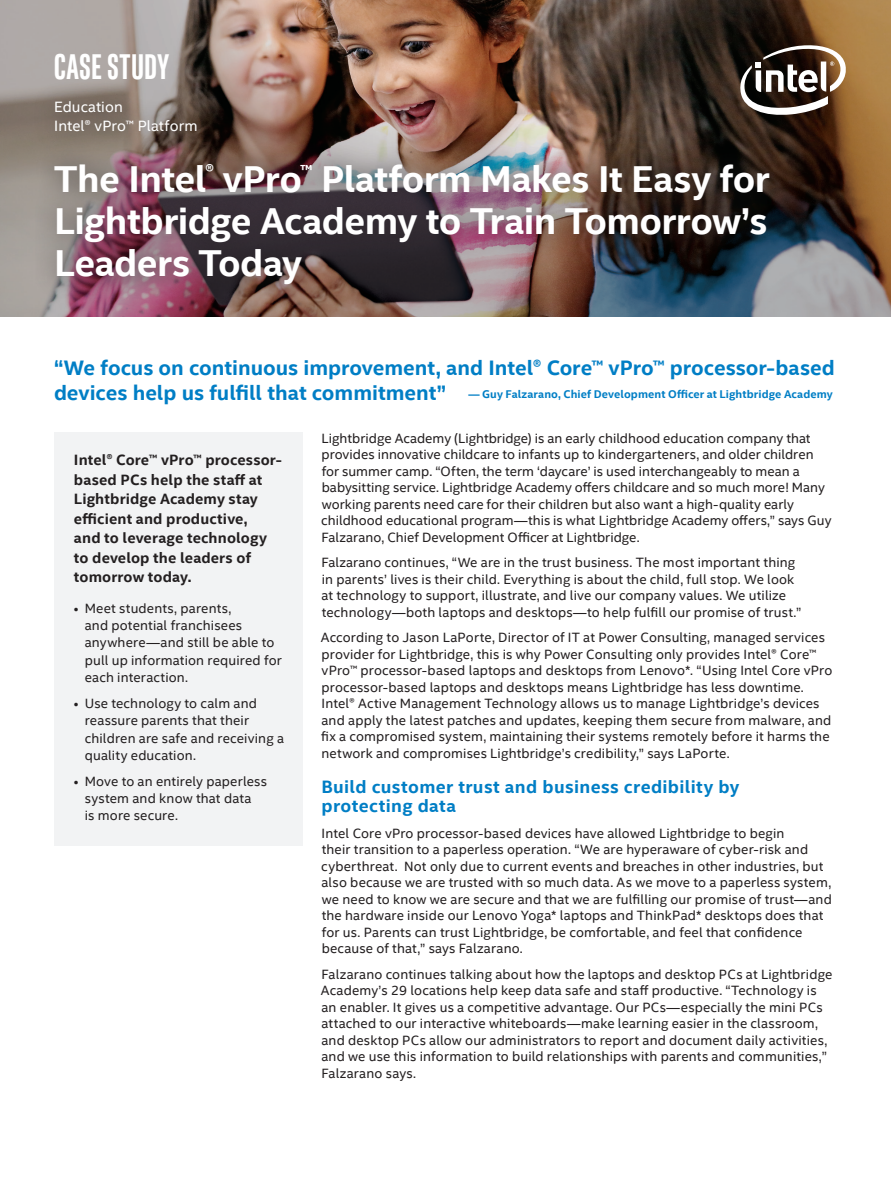
<style>
.page{position:relative;width:891px;height:1188px;background:#fff}
.page>*{position:absolute;margin:0;border:0;box-sizing:border-box;transform-origin:0 0}
.Main_Title{font:700 37.5px/42px "Intel Clear";letter-spacing:-.015em;color:#fff;text-align:justify}
.t1{font:700 36px "Intel Clear Pro";letter-spacing:.025em;color:#fff}
.ProdName_-_Product_N{font:700 21px/25.2px "Intel Clear";color:#007ec5}
.CopyHeaderBlue{font:700 18px/19.5px "Intel Clear";letter-spacing:.02em;color:#007ec5}
.MainCopy___Caption{font:700 15px/19.5px "Intel Clear";letter-spacing:.01em;color:#231f20}
.Mini_Header{font:15px "Intel Clear";letter-spacing:.005em;color:#fff}
.MainCopy___Caption-2{font:13.5px/16.5px "Intel Clear";letter-spacing:.01em;color:#231f20}
.BulletPoints{font:13.5px/17.2px "Intel Clear";letter-spacing:.01em;color:#231f20}
.MainCopy___Caption-3{font:700 11.25px "Intel Clear";letter-spacing:.01em;color:#007ec5}
</style>
<div class="page">
<img style="left:0;top:0;width:891px;height:317px">
<div style="left:32px;top:80px;width:187px;height:74px;background:#231f20;opacity:.75"></div>
<div style="left:33px;top:142px;width:759px;height:165px;background:#231f20;opacity:.75"></div>
<div style="left:54px;top:432px;width:249px;height:414px;background:#f2f3f4"></div>
<svg style="left:738px;top:39px;width:110px;height:78px"></svg>
<h2 class="t1" style="left:54px;top:44px;width:117px">CASE STUDY</h2>
<p class="Mini_Header" style="left:54px;top:96px;width:70px">Education</p>
<p class="Mini_Header" style="left:54px;top:116px;width:145px">Intel® vPro™ Platform</p>
<p class="Main_Title" style="left:54px;top:157px;width:717px">The Intel<sup>®</sup> vPro<sup>™</sup> Platform Makes It Easy for Lightbridge Academy to Train Tomorrow’s Leaders Today</p>
<p class="ProdName_-_Product_N" style="left:54px;top:354px;width:782px">“We focus on continuous improvement, and Intel® Core™ vPro™ processor-based devices help us fulfill that commitment”</p>
<p class="MainCopy___Caption-3" style="left:468px;top:386px;width:366px">— Guy Falzarano, Chief Development Officer at Lightbridge Academy</p>
<p class="MainCopy___Caption" style="left:74px;top:450px;width:209px">Intel® Core™ vPro™ processor&shy;based PCs help the staff at<br>Lightbridge Academy stay efficient and productive,<br>and to leverage technology to develop the leaders of tomorrow today.</p>
<p class="BulletPoints" style="left:85px;top:599px;width:199px;text-indent:-11px">• Meet students, parents,<br>and potential franchisees anywhere—and still be able to pull up information required for each interaction.</p>
<p class="BulletPoints" style="left:85px;top:694px;width:201px;text-indent:-11px">• Use technology to calm and reassure parents that their children are safe and receiving a quality education.</p>
<p class="BulletPoints" style="left:85px;top:772px;width:184px;text-indent:-11px">• Move to an entirely paperless system and know that data<br>is more secure.</p>
<p class="MainCopy___Caption-2" style="left:321px;top:429px;width:512px">Lightbridge Academy (Lightbridge) is an early childhood education company that provides innovative childcare to infants up to kindergarteners, and older children for summer camp. “Often, the term ‘daycare’ is used interchangeably to mean a babysitting service. Lightbridge Academy offers childcare and so much more! Many working parents need care for their children but also want a high-quality early childhood educational program—this is what Lightbridge Academy offers,” says Guy Falzarano, Chief Development Officer at Lightbridge.</p>
<p class="MainCopy___Caption-2" style="left:321px;top:554px;width:482px">Falzarano continues, “We are in the trust business. The most important thing in parents’ lives is their child. Everything is about the child, full stop. We look at technology to support, illustrate, and live our company values. We utilize technology—both laptops and desktops—to help fulfill our promise of trust.”</p>
<p class="MainCopy___Caption-2" style="left:321px;top:629px;width:513px">According to Jason LaPorte, Director of IT at Power Consulting, managed services provider for Lightbridge, this is why Power Consulting only provides Intel® Core™ vPro™ processor-based laptops and desktops from Lenovo*. “Using Intel Core vPro processor-based laptops and desktops means Lightbridge has less downtime.<br>Intel® Active Management Technology allows us to manage Lightbridge’s devices and apply the latest patches and updates, keeping them secure from malware, and fix a compromised system, maintaining their systems remotely before it harms the network and compromises Lightbridge’s credibility,” says LaPorte.</p>
<p class="CopyHeaderBlue" style="left:321px;top:776px;width:419px">Build customer trust and business credibility by protecting data</p>
<p class="MainCopy___Caption-2" style="left:321px;top:824px;width:512px">Intel Core vPro processor-based devices have allowed Lightbridge to begin<br>their transition to a paperless operation. “We are hyperaware of cyber-risk and cyberthreat. Not only due to current events and breaches in other industries, but also because we are trusted with so much data. As we move to a paperless system, we need to know we are secure and that we are fulfilling our promise of trust—and the hardware inside our Lenovo Yoga* laptops and ThinkPad* desktops does that for us. Parents can trust Lightbridge, be comfortable, and feel that confidence because of that,” says Falzarano.</p>
<p class="MainCopy___Caption-2" style="left:321px;top:965px;width:513px">Falzarano continues talking about how the laptops and desktop PCs at Lightbridge Academy’s 29 locations help keep data safe and staff productive. “Technology is an enabler. It gives us a competitive advantage. Our PCs—especially the mini PCs attached to our interactive whiteboards—make learning easier in the classroom, and desktop PCs allow our administrators to report and document daily activities, and we use this information to build relationships with parents and communities,” Falzarano says.</p>
</div>
